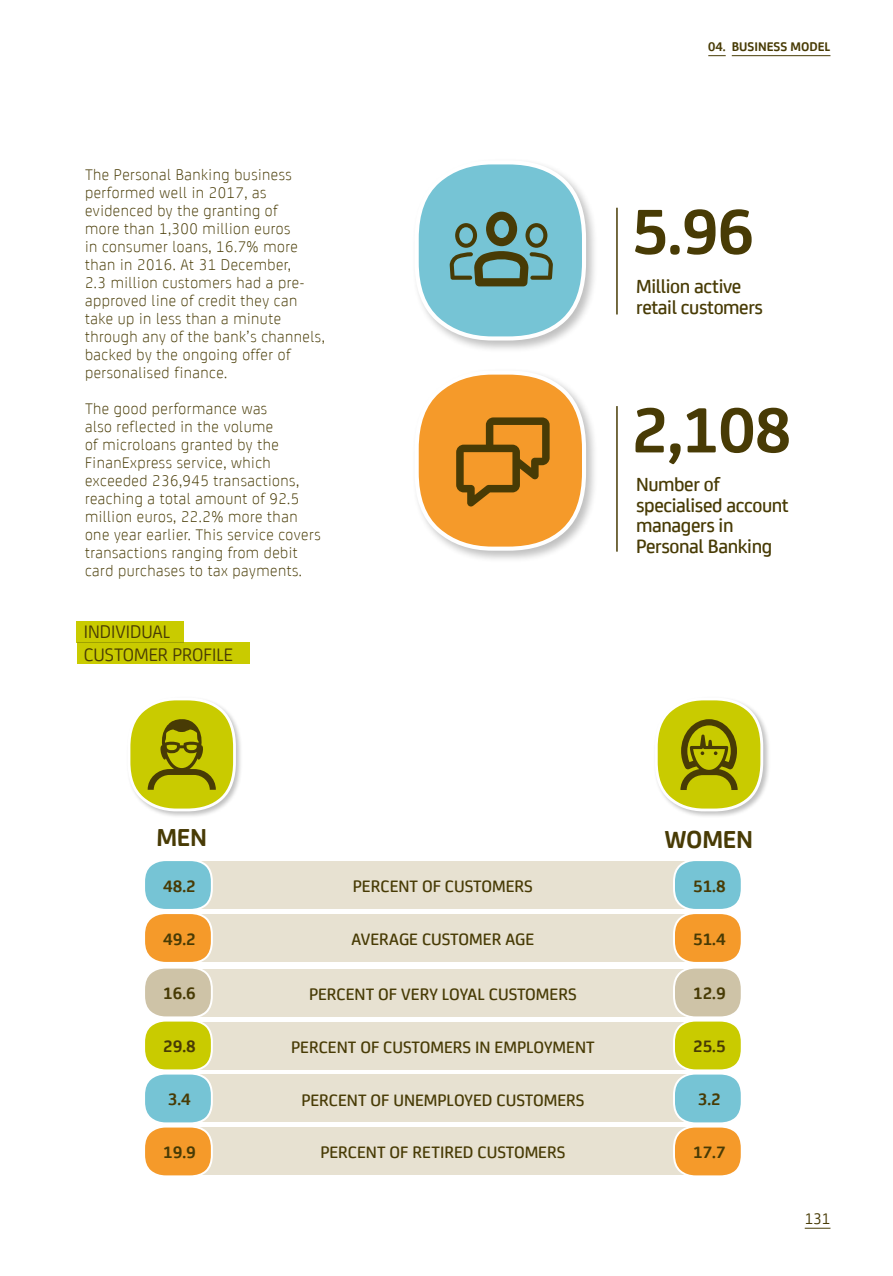
<style>
.page{position:relative;width:893px;height:1276px;background:#fff}
.page>*{position:absolute;margin:0;border:0;box-sizing:border-box;transform-origin:0 0}
.t1{font:700 68.25px "Bankia";color:#483b05}
.t2{font:700 26.55px "Bankia";letter-spacing:-.01em;color:#483b05}
.t3{font:500 20.4px/20.4px "Bankia";letter-spacing:-.02em;color:#483b05}
.t4{font:19.5px/22.5px "Bankia";color:#483b05}
.t5{font:500 17.85px "Bankia";color:#483b05}
.t6{font:700 17.85px "Bankia";color:#483b05}
.t7{font:300 16.5px/18px "Bankia";letter-spacing:.03em;color:#483b05}
.t8{font:16.5px "Bankia";color:#483b05}
.t9{font:700 13.5px "Bankia";color:#483b05}
</style>
<div class="page">
<svg style="left:805px;top:1227px;width:25px;height:1px"></svg>
<div style="left:412px;top:158px;width:186px;height:195px;background:#000;opacity:.25"></div>
<div style="left:412px;top:368px;width:186px;height:195px;background:#000;opacity:.25"></div>
<hr style="left:616px;top:208px;width:2px;height:106px;background:#483b05">
<hr style="left:616px;top:406px;width:2px;height:145px;background:#483b05">
<svg style="left:413px;top:158px;width:175px;height:184px"></svg>
<div style="left:178px;top:861px;width:530px;height:47px;background:#e7e1d1"></div>
<div style="left:178px;top:1074px;width:530px;height:48px;background:#e7e1d1"></div>
<div style="left:178px;top:914px;width:530px;height:47px;background:#e7e1d1"></div>
<div style="left:178px;top:1127px;width:530px;height:48px;background:#e7e1d1"></div>
<div style="left:178px;top:969px;width:530px;height:47px;background:#e7e1d1"></div>
<div style="left:178px;top:1022px;width:530px;height:47px;background:#e7e1d1"></div>
<svg style="left:145px;top:861px;width:69px;height:315px"></svg>
<svg style="left:672px;top:861px;width:69px;height:315px"></svg>
<div style="left:126px;top:696px;width:117px;height:122px;background:#000;opacity:.25"></div>
<div style="left:653px;top:696px;width:117px;height:122px;background:#000;opacity:.25"></div>
<svg style="left:126px;top:696px;width:111px;height:117px"></svg>
<svg style="left:653px;top:696px;width:112px;height:117px"></svg>
<div style="left:77px;top:621px;width:107px;height:21px;background:#c9cb00"></div>
<div style="left:77px;top:642px;width:172px;height:22px;background:#c9cb00"></div>
<svg style="left:413px;top:368px;width:175px;height:185px"></svg>
<svg style="left:708px;top:55px;width:18px;height:1px"></svg>
<hr style="left:732px;top:55px;width:98px;height:1px;background:#483b05">
<p class="t7" style="left:85px;top:164px;width:241px">The Personal Banking business performed well in 2017, as evidenced by the granting of<br>more than 1,300 million euros<br>in consumer loans, 16.7% more than in 2016. At 31 December,<br>2.3 million customers had a pre&shy;approved line of credit they can take up in less than a minute through any of the bank’s channels, backed by the ongoing offer of personalised finance.</p>
<p class="t7" style="left:85px;top:399px;width:237px">The good performance was<br>also reflected in the volume<br>of microloans granted by the<br>FinanExpress service, which exceeded 236,945 transactions, reaching a total amount of 92.5 million euros, 22.2% more than one year earlier. This service covers transactions ranging from debit card purchases to tax payments.</p>
<p class="t4" style="left:84px;top:619px;width:150px">INDIVIDUAL<br>CUSTOMER PROFILE</p>
<p class="t9" style="left:708px;top:37px;width:124px">04. BUSINESS MODEL</p>
<h1 class="t1" style="left:632px;top:180px;width:124px">5.96</h1>
<p class="t3" style="left:636px;top:275px;width:129px">Million active retail customers</p>
<h1 class="t1" style="left:632px;top:378px;width:161px">2,108</h1>
<p class="t3" style="left:636px;top:473px;width:154px">Number of specialised account managers in<br>Personal Banking</p>
<h2 class="t2" style="left:156px;top:817px;width:52px">MEN</h2>
<h2 class="t2" style="left:665px;top:819px;width:90px">WOMEN</h2>
<p class="t6" style="left:163px;top:872px;width:34px">48.2</p>
<p class="t5" style="left:353px;top:873px;width:181px">PERCENT OF CUSTOMERS</p>
<p class="t6" style="left:693px;top:872px;width:34px">51.8</p>
<p class="t6" style="left:163px;top:925px;width:34px">49.2</p>
<p class="t5" style="left:352px;top:926px;width:184px">AVERAGE CUSTOMER AGE</p>
<p class="t6" style="left:693px;top:925px;width:34px">51.4</p>
<p class="t6" style="left:163px;top:980px;width:34px">16.6</p>
<p class="t5" style="left:309px;top:980px;width:269px">PERCENT OF VERY LOYAL CUSTOMERS</p>
<p class="t6" style="left:693px;top:980px;width:34px">12.9</p>
<p class="t6" style="left:163px;top:1033px;width:34px">29.8</p>
<p class="t5" style="left:291px;top:1033px;width:305px">PERCENT OF CUSTOMERS IN EMPLOYMENT</p>
<p class="t6" style="left:693px;top:1033px;width:34px">25.5</p>
<p class="t6" style="left:168px;top:1086px;width:24px">3.4</p>
<p class="t5" style="left:301px;top:1086px;width:285px">PERCENT OF UNEMPLOYED CUSTOMERS</p>
<p class="t6" style="left:698px;top:1086px;width:24px">3.2</p>
<p class="t6" style="left:163px;top:1138px;width:34px">19.9</p>
<p class="t5" style="left:320px;top:1138px;width:247px">PERCENT OF RETIRED CUSTOMERS</p>
<p class="t6" style="left:693px;top:1138px;width:34px">17.7</p>
<p class="t8" style="left:805px;top:1206px;width:27px">131</p>
</div>
